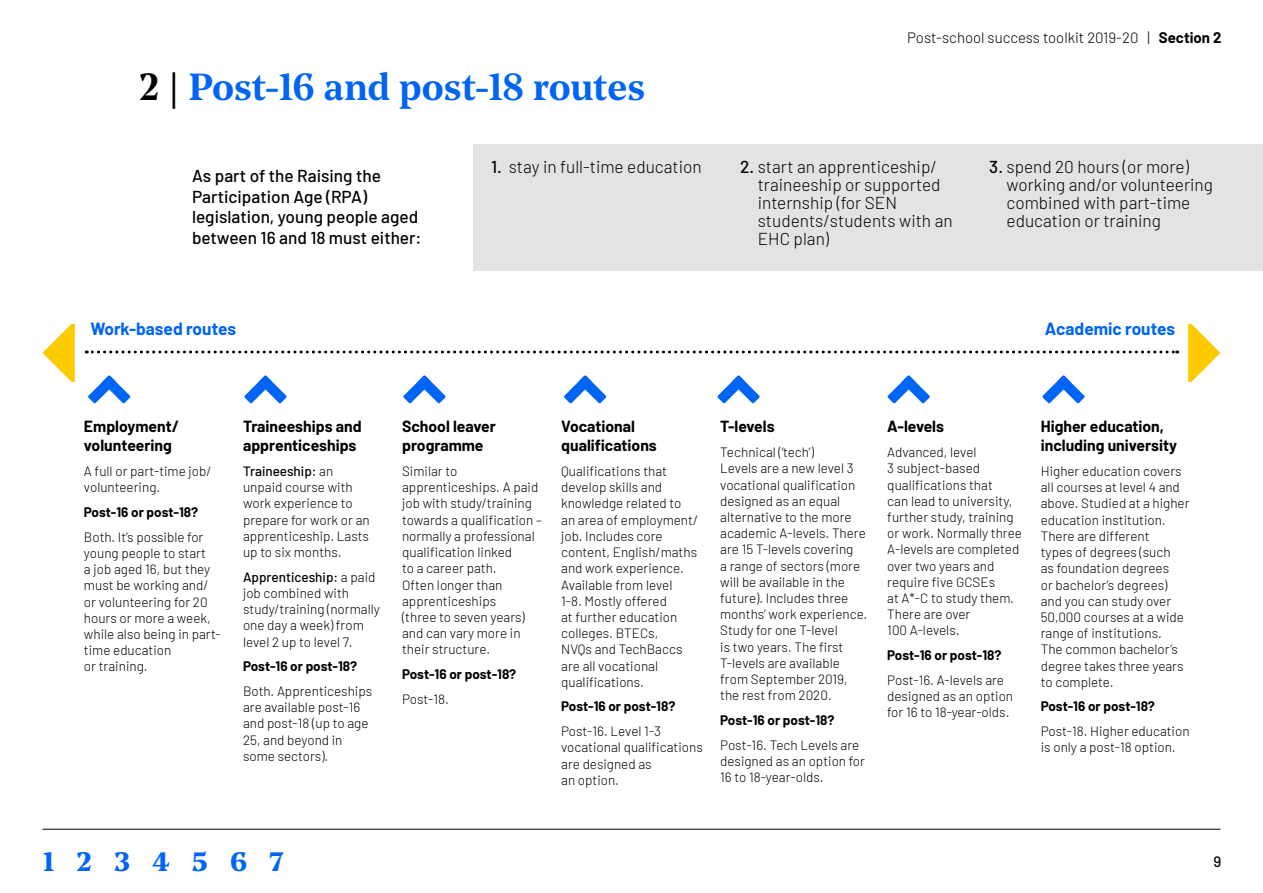
<style>
.page{position:relative;width:1263px;height:893px;background:#fff}
.page>*{position:absolute;margin:0;border:0;box-sizing:border-box;transform-origin:0 0}
.t1{font:600 37.5px "Noe Text";letter-spacing:-.01em;color:#0064f4}
.t2{font:600 34.5px "Noe Text";color:#0064f4}
.t3{font:300 17.25px/18px "Barlow";color:#000}
.t4{font:500 17.25px/20.7px "Barlow";color:#000}
.t5{font:700 17.25px "Barlow";color:#0064f4}
.t6{font:700 15.75px/18.9px "Barlow";color:#000}
.t7{font:300 15px "Barlow";color:#000}
.t8{font:500 15px "Barlow";color:#000}
.t9{font:300 13.5px/16.2px "Barlow";color:#000}
.t10{font:700 13.5px "Barlow";color:#000}
.s1{color:#000}
.s2{font-weight:700}
.s3{font-weight:500}
</style>
<div class="page">
<div style="left:473px;top:144px;width:790px;height:126px;background:#e3e3e3"></div>
<svg style="left:43px;top:324px;width:32px;height:58px"></svg>
<svg style="left:1188px;top:324px;width:32px;height:58px"></svg>
<svg style="left:88px;top:376px;width:42px;height:27px"></svg>
<svg style="left:244px;top:376px;width:42px;height:27px"></svg>
<svg style="left:403px;top:376px;width:42px;height:27px"></svg>
<svg style="left:564px;top:376px;width:42px;height:27px"></svg>
<svg style="left:718px;top:376px;width:41px;height:27px"></svg>
<svg style="left:888px;top:376px;width:42px;height:27px"></svg>
<svg style="left:1042px;top:376px;width:42px;height:27px"></svg>
<svg style="left:86px;top:350px;width:1092px;height:3px"></svg>
<hr style="left:43px;top:829px;width:1177px;height:1px;background:#000">
<h1 class="t1" style="left:139px;top:58px;width:507px"><span class="s1">2 |</span> Post-16 and post-18 routes</h1>
<p class="t7" style="left:907px;top:27px;width:316px">Post-school success toolkit 2019-20 | <span class="s2">Section 2</span></p>
<p class="t4" style="left:192px;top:164px;width:231px">As part of the Raising the<br>Participation Age (RPA) legislation, young people aged between 16 and 18 must either:</p>
<p class="t3" style="left:491px;top:156px;width:212px"><span class="s3">1.</span> stay in full-time education</p>
<p class="t3" style="left:758px;top:156px;width:196px;text-indent:-18px"><span class="s3">2.</span> start an apprenticeship/ traineeship or supported internship (for SEN students/students with an<br>EHC plan)</p>
<p class="t3" style="left:1006px;top:156px;width:208px;text-indent:-17px"><span class="s3">3.</span> spend 20 hours (or more) working and/or volunteering combined with part-time education or training</p>
<p class="t5" style="left:90px;top:316px;width:147px">Work-based routes</p>
<p class="t5" style="left:1045px;top:316px;width:132px">Academic routes</p>
<p class="t6" style="left:84px;top:416px;width:97px">Employment/ volunteering</p>
<p class="t9" style="left:84px;top:462px;width:129px">A full or part-time job/ volunteering.</p>
<p class="t10" style="left:84px;top:502px;width:116px">Post-16 or post-18?</p>
<p class="t9" style="left:84px;top:528px;width:138px">Both. It’s possible for young people to start<br>a job aged 16, but they must be working and/ or volunteering for 20 hours or more a week, while also being in part&shy;time education<br>or training.</p>
<p class="t6" style="left:243px;top:416px;width:120px">Traineeships and apprenticeships</p>
<p class="t9" style="left:243px;top:462px;width:128px"><span class="s3">Traineeship:</span> an unpaid course with work experience to prepare for work or an apprenticeship. Lasts up to six months.</p>
<p class="t9" style="left:243px;top:568px;width:138px"><span class="s3">Apprenticeship:</span> a paid job combined with study/training (normally one day a week) from level 2 up to level 7.</p>
<p class="t10" style="left:243px;top:656px;width:116px">Post-16 or post-18?</p>
<p class="t9" style="left:243px;top:682px;width:131px">Both. Apprenticeships are available post-16 and post-18 (up to age<br>25, and beyond in some sectors).</p>
<p class="t6" style="left:402px;top:416px;width:95px">School leaver programme</p>
<p class="t9" style="left:402px;top:462px;width:142px">Similar to apprenticeships. A paid job with study/training towards a qualification – normally a professional qualification linked<br>to a career path.<br>Often longer than apprenticeships<br>(three to seven years) and can vary more in their structure.</p>
<p class="t10" style="left:402px;top:664px;width:116px">Post-16 or post-18?</p>
<p class="t9" style="left:402px;top:690px;width:48px">Post-18.</p>
<p class="t6" style="left:561px;top:416px;width:97px">Vocational qualifications</p>
<p class="t9" style="left:561px;top:462px;width:139px">Qualifications that develop skills and knowledge related to an area of employment/ job. Includes core content, English/maths and work experience.<br>Available from level<br>1-8. Mostly offered<br>at further education colleges. BTECs,<br>NVQs and TechBaccs are all vocational qualifications.</p>
<p class="t10" style="left:561px;top:697px;width:116px">Post-16 or post-18?</p>
<p class="t9" style="left:561px;top:722px;width:143px">Post-16. Level 1-3 vocational qualifications are designed as<br>an option.</p>
<p class="t6" style="left:720px;top:416px;width:56px">T-levels</p>
<p class="t9" style="left:720px;top:443px;width:149px">Technical (‘tech’)<br>Levels are a new level 3 vocational qualification designed as an equal alternative to the more academic A-levels. There are 15 T-levels covering<br>a range of sectors (more will be available in the future). Includes three months’ work experience.<br>Study for one T-level<br>is two years. The first<br>T-levels are available from September 2019, the rest from 2020.</p>
<p class="t10" style="left:720px;top:710px;width:116px">Post-16 or post-18?</p>
<p class="t9" style="left:720px;top:736px;width:146px">Post-16. Tech Levels are designed as an option for<br>16 to 18-year-olds.</p>
<p class="t6" style="left:887px;top:416px;width:58px">A-levels</p>
<p class="t9" style="left:887px;top:443px;width:136px">Advanced, level<br>3 subject-based qualifications that<br>can lead to university, further study, training or work. Normally three<br>A-levels are completed over two years and require five GCSEs<br>at A*-C to study them.<br>There are over<br>100 A-levels.</p>
<p class="t10" style="left:887px;top:645px;width:116px">Post-16 or post-18?</p>
<p class="t9" style="left:887px;top:671px;width:127px">Post-16. A-levels are designed as an option for 16 to 18-year-olds.</p>
<p class="t6" style="left:1041px;top:416px;width:138px">Higher education, including university</p>
<p class="t9" style="left:1041px;top:462px;width:150px">Higher education covers all courses at level 4 and above. Studied at a higher education institution.<br>There are different<br>types of degrees (such<br>as foundation degrees<br>or bachelor’s degrees) and you can study over<br>50,000 courses at a wide range of institutions.<br>The common bachelor’s degree takes three years to complete.</p>
<p class="t10" style="left:1041px;top:697px;width:116px">Post-16 or post-18?</p>
<p class="t9" style="left:1041px;top:722px;width:150px">Post-18. Higher education is only a post-18 option.</p>
<h2 class="t2" style="left:42px;top:833px;width:243px">1234567</h2>
<p class="t8" style="left:1214px;top:850px;width:9px">9</p>
</div>
